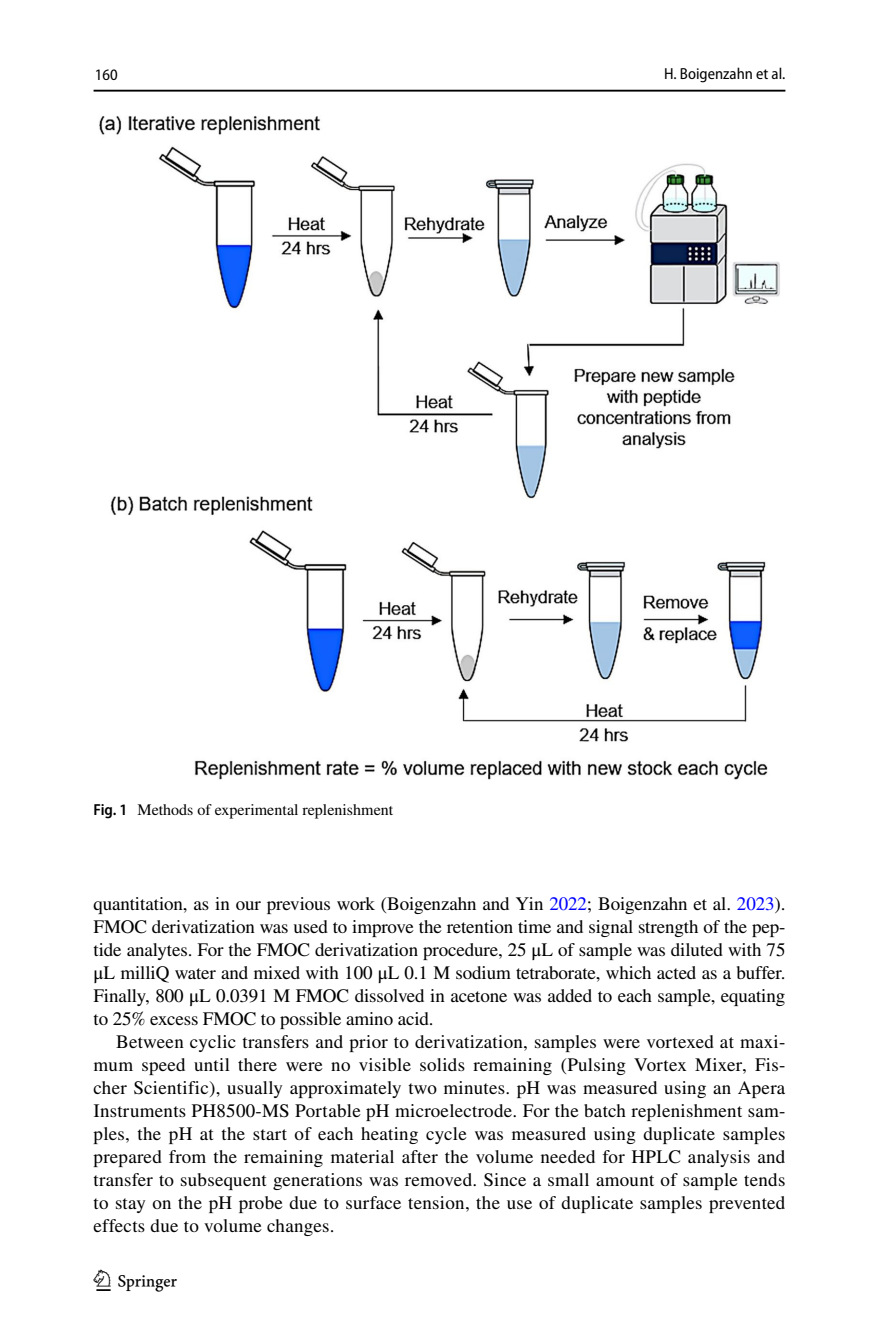
<style>
.page{position:relative;width:879px;height:1333px;background:#fff}
.page>*{position:absolute;margin:0;border:0;box-sizing:border-box;transform-origin:0 0}
.t1{font:30px "Springnew Regular 4";color:#000}
.t2{font:19px/23px "STIX";letter-spacing:-.005em;color:#000;text-align:justify}
.t3{font:16px "STIX";color:#000}
.t4{font:semi-condensed 16px "Myriad Pro";color:#000}
.s1{font-family:"Myriad Pro";font-weight:600;font-stretch:semi-condensed}
.s2{color:#00f}
</style>
<div class="page">
<hr style="left:94px;top:90px;width:691px;height:2px;background:#000">
<img style="left:99px;top:116px;width:681px;height:664px">
<p class="t4" style="left:95px;top:66px;width:24px">160</p>
<p class="t4" style="left:664px;top:65px;width:123px">H. Boigenzahn et al.</p>
<p class="t3" style="left:94px;top:799px;width:301px"><span class="s1">Fig. 1</span> Methods of experimental replenishment</p>
<p class="t2" style="left:94px;top:893px;width:693px">quantitation, as in our previous work (Boigenzahn and Yin <span class="s2">2022</span>; Boigenzahn et al. <span class="s2">2023</span>).<br>FMOC derivatization was used to improve the retention time and signal strength of the pep&shy;tide analytes. For the FMOC derivatization procedure, 25 μL of sample was diluted with 75 μL milliQ water and mixed with 100 μL 0.1 M sodium tetraborate, which acted as a buffer.<br>Finally, 800 μL 0.0391 M FMOC dissolved in acetone was added to each sample, equating to 25% excess FMOC to possible amino acid.</p>
<p class="t2" style="left:94px;top:1031px;width:693px;text-indent:23px">Between cyclic transfers and prior to derivatization, samples were vortexed at maxi&shy;mum speed until there were no visible solids remaining (Pulsing Vortex Mixer, Fis&shy;cher Scientific), usually approximately two minutes. pH was measured using an Apera Instruments PH8500-MS Portable pH microelectrode. For the batch replenishment sam&shy;ples, the pH at the start of each heating cycle was measured using duplicate samples prepared from the remaining material after the volume needed for HPLC analysis and transfer to subsequent generations was removed. Since a small amount of sample tends to stay on the pH probe due to surface tension, the use of duplicate samples prevented effects due to volume changes.</p>
<h1 class="t1" style="left:96px;top:1269px;width:83px">1 3</h1>
</div>
